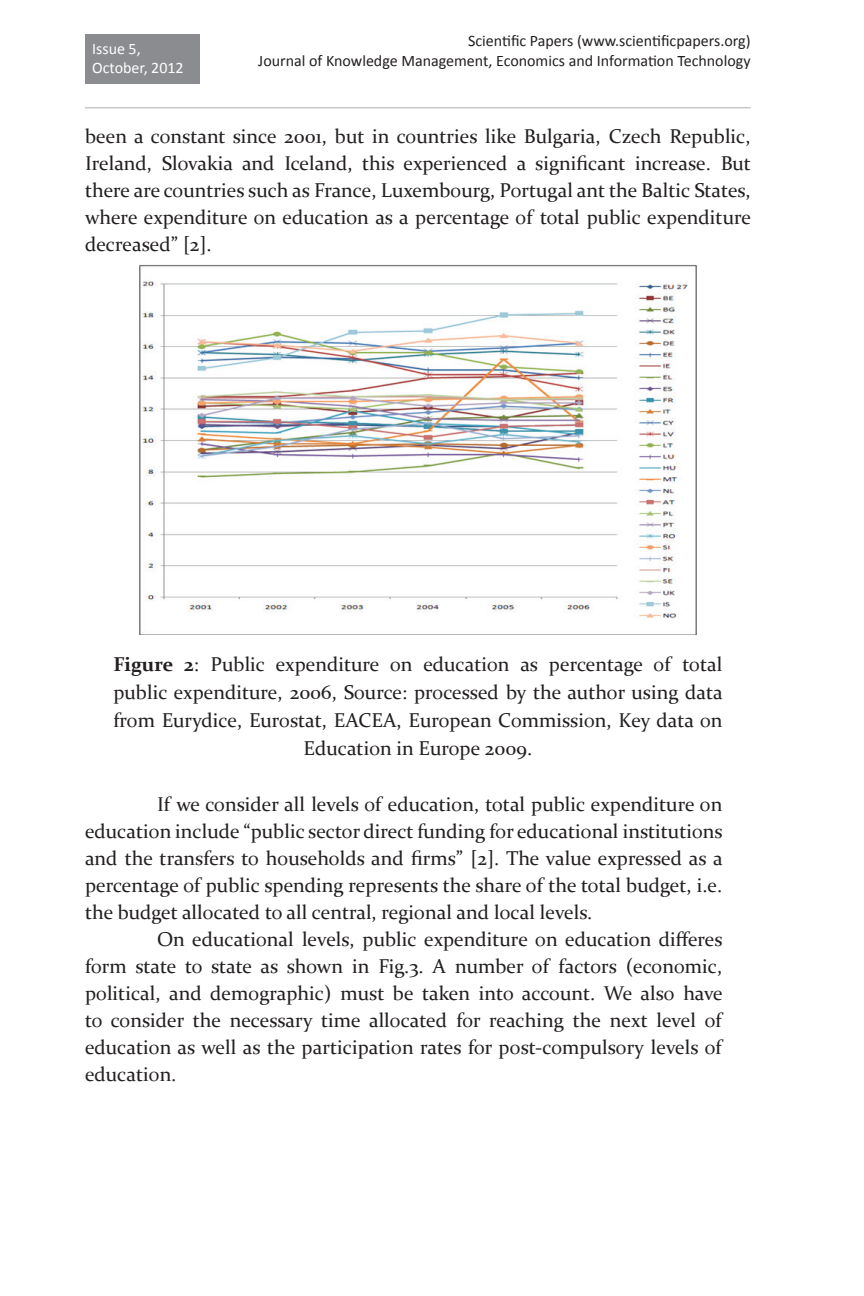
<style>
.page{position:relative;width:864px;height:1296px;background:#fff}
.page>*{position:absolute;margin:0;border:0;box-sizing:border-box;transform-origin:0 0}
.t1{font:20px/27px "Constantia";color:#231f20;text-align:justify}
.t2{font:16px/20px "Calibri";color:#231f20;text-align:right}
.t3{font:16px/19.2px "Calibri";color:#fff}
.s1{font-weight:700}
</style>
<div class="page">
<hr style="left:85px;top:107px;width:666px;height:1px;background:#c7c8ca">
<div style="left:85px;top:34px;width:114px;height:49px;background:#8a8c8f"></div>
<img style="left:140px;top:265px;width:557px;height:370px">
<p class="t3" style="left:92px;top:38px;width:93px">Issue 5,<br>October, 2012</p>
<p class="t2" style="left:258px;top:30px;width:494px">Scientific Papers (www.scientificpapers.org)<br>Journal of Knowledge Management, Economics and Information Technology</p>
<p class="t1" style="left:85px;top:122px;width:668px">been a constant since 2001, but in countries like Bulgaria, Czech Republic, Ireland, Slovakia and Iceland, this experienced a significant increase. But there are countries such as France, Luxembourg, Portugal ant the Baltic States, where expenditure on education as a percentage of total public expenditure decreased” [2].</p>
<p class="t1" style="left:113px;top:650px;width:611px;line-height:28px;text-align:center"><span class="s1">Figure 2</span>: Public expenditure on education as percentage of total public expenditure, 2006, Source: processed by the author using data from Eurydice, Eurostat, EACEA, European Commission, Key data on Education in Europe 2009.</p>
<p class="t1" style="left:85px;top:790px;width:639px;text-indent:72px">If we consider all levels of education, total public expenditure on education include “public sector direct funding for educational institutions and the transfers to households and firms” [2]. The value expressed as a percentage of public spending represents the share of the total budget, i.e. the budget allocated to all central, regional and local levels.</p>
<p class="t1" style="left:85px;top:925px;width:639px;text-indent:72px">On educational levels, public expenditure on education differes form state to state as shown in Fig.3. A number of factors (economic, political, and demographic) must be taken into account. We also have to consider the necessary time allocated for reaching the next level of education as well as the participation rates for post-compulsory levels of education.</p>
</div>
